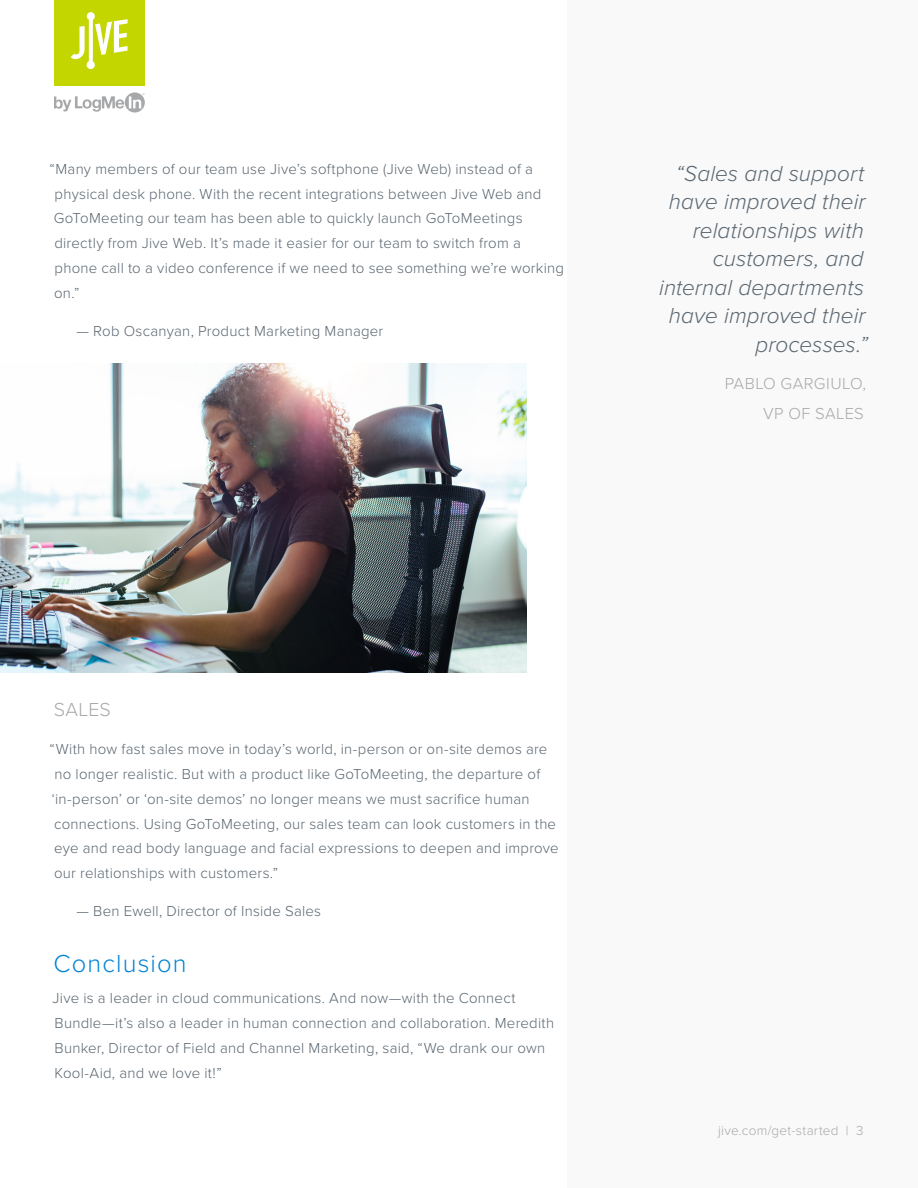
<style>
.page{position:relative;width:918px;height:1188px;background:#fff}
.page>*{position:absolute;margin:0;border:0;box-sizing:border-box;transform-origin:0 0}
.t1{font:300 25.5px "Proxima Nova";letter-spacing:.045em;color:#0084d5}
.t2{font:italic 300 22.5px/28.5px "Proxima Nova";letter-spacing:.005em;color:#5a6670;text-align:right}
.t3{font:300 19.5px "Proxima Nova";letter-spacing:.01em;color:#a9a8aa}
.Quote_Name{font:300 16.5px "Proxima Nova";letter-spacing:.025em;color:#a9a8aa}
.Body{font:300 15px/24.8px "Proxima Nova";letter-spacing:.015em;color:#5a6670}
.t4{font:300 13.5px "Proxima Nova";letter-spacing:.02em;color:#a9a8aa}
</style>
<div class="page">
<div style="left:567px;top:0;width:351px;height:1188px;background:#f9f9f9"></div>
<div style="left:54px;top:0;width:90px;height:86px;background:#c4d600"></div>
<svg style="left:71px;top:12px;width:57px;height:57px"></svg>
<svg style="left:54px;top:92px;width:91px;height:21px"></svg>
<img style="left:0;top:363px;width:526px;height:309px">
<p class="Body" style="left:50px;top:156px;width:516px">“Many members of our team use Jive’s softphone (Jive Web) instead of a physical desk phone. With the recent integrations between Jive Web and GoToMeeting our team has been able to quickly launch GoToMeetings directly from Jive Web. It’s made it easier for our team to switch from a<br>phone call to a video conference if we need to see something we’re working on.”</p>
<p class="Body" style="left:77px;top:318px;width:308px">— Rob Oscanyan, Product Marketing Manager</p>
<p class="t2" style="left:659px;top:158px;width:210px">“Sales and support have improved their relationships with customers, and internal departments have improved their processes.”</p>
<p class="Quote_Name" style="left:725px;top:371px;width:143px">PABLO GARGIULO,</p>
<p class="Quote_Name" style="left:763px;top:401px;width:102px">VP OF SALES</p>
<h2 class="t3" style="left:54px;top:695px;width:59px">SALES</h2>
<p class="Body" style="left:50px;top:736px;width:511px">“With how fast sales move in today’s world, in-person or on-site demos are no longer realistic. But with a product like GoToMeeting, the departure of ‘in-person’ or ‘on-site demos’ no longer means we must sacrifice human connections. Using GoToMeeting, our sales team can look customers in the eye and read body language and facial expressions to deepen and improve our relationships with customers.”</p>
<p class="Body" style="left:77px;top:898px;width:246px">— Ben Ewell, Director of Inside Sales</p>
<h1 class="t1" style="left:54px;top:944px;width:134px">Conclusion</h1>
<p class="Body" style="left:52px;top:985px;width:503px">Jive is a leader in cloud communications. And now—with the Connect Bundle—it’s also a leader in human connection and collaboration. Meredith Bunker, Director of Field and Channel Marketing, said, “We drank our own Kool-Aid, and we love it!”</p>
<p class="t4" style="left:718px;top:1120px;width:147px">jive.com/get-started | 3</p>
</div>
